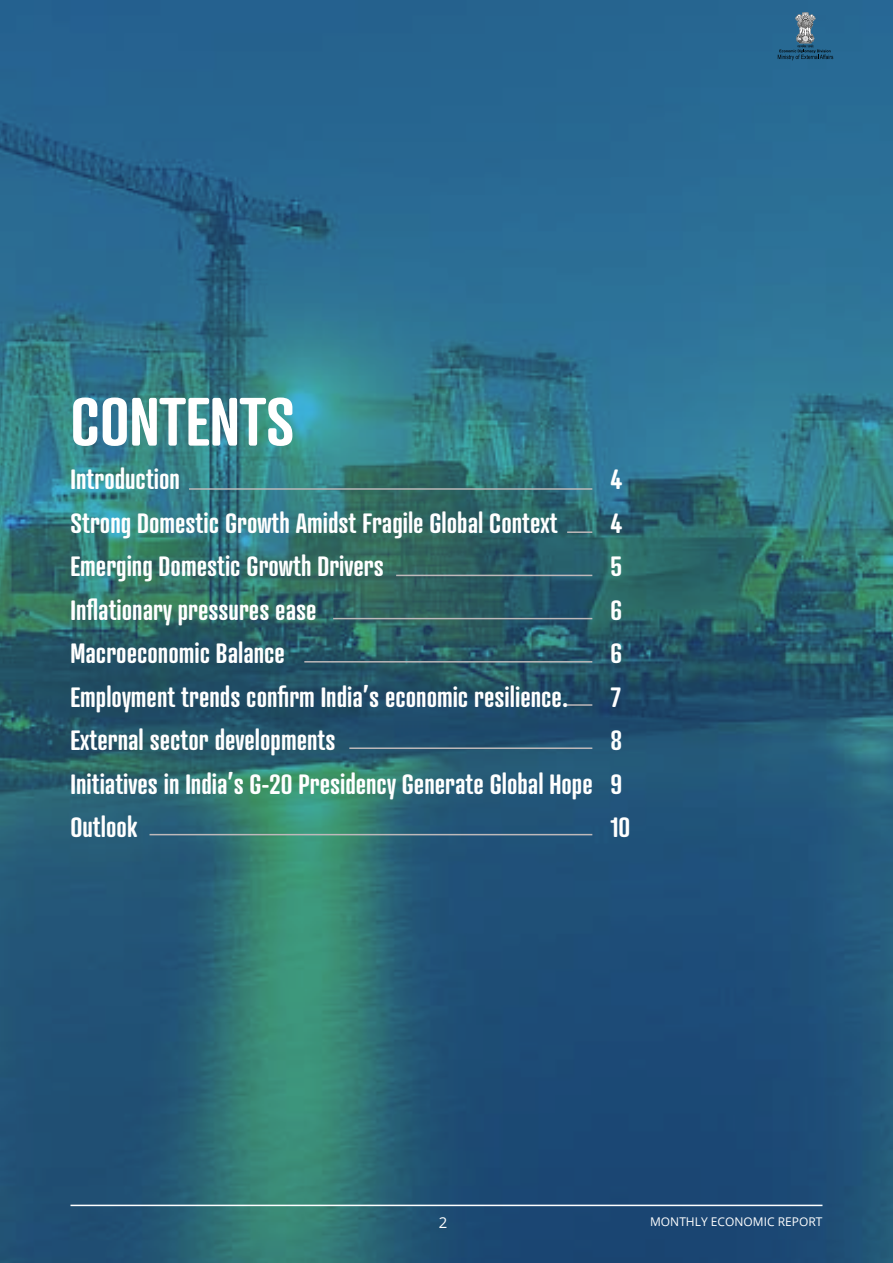
<style>
.page{position:relative;width:893px;height:1263px;background:#fff}
.page>*{position:absolute;margin:0;border:0;box-sizing:border-box;transform-origin:0 0}
.t1{font:600 66px "Atrament";color:#fff}
.t2{font:600 27px/43.5px "Atrament";color:#fff;text-align:justify}
.t3{font:15px "Open Sans";color:#fff}
.t4{font:12px "Open Sans";color:#fff}
</style>
<div class="page">
<img style="left:0;top:0;width:893px;height:1263px">
<hr style="left:189px;top:488px;width:403px;height:2px;background:#bfb9ba">
<hr style="left:396px;top:575px;width:196px;height:1px;background:#bfb9ba">
<hr style="left:333px;top:618px;width:259px;height:1px;background:#bfb9ba">
<hr style="left:304px;top:661px;width:288px;height:1px;background:#bfb9ba">
<hr style="left:349px;top:747px;width:243px;height:2px;background:#bfb9ba">
<hr style="left:150px;top:834px;width:442px;height:1px;background:#bfb9ba">
<hr style="left:567px;top:531px;width:25px;height:2px;background:#bfb9ba">
<hr style="left:567px;top:704px;width:25px;height:2px;background:#bfb9ba">
<hr style="left:70px;top:1205px;width:752px;height:1px;background:#fff">
<svg style="left:778px;top:12px;width:55px;height:48px;background:#396b8b"></svg>
<h1 class="t1" style="left:70px;top:380px;width:226px">CONTENTS</h1>
<p class="t2" style="left:70px;top:457px;width:111px">Introduction</p>
<p class="t2" style="left:610px;top:457px;width:13px">4</p>
<p class="t2" style="left:70px;top:501px;width:489px">Strong Domestic Growth Amidst Fragile Global Context</p>
<p class="t2" style="left:610px;top:501px;width:13px">4</p>
<p class="t2" style="left:70px;top:544px;width:315px">Emerging Domestic Growth Drivers</p>
<p class="t2" style="left:610px;top:544px;width:13px">5</p>
<p class="t2" style="left:70px;top:588px;width:248px">Inflationary pressures ease</p>
<p class="t2" style="left:610px;top:588px;width:13px">6</p>
<p class="t2" style="left:70px;top:631px;width:216px">Macroeconomic Balance</p>
<p class="t2" style="left:610px;top:631px;width:13px">6</p>
<p class="t2" style="left:70px;top:675px;width:499px">Employment trends confirm India’s economic resilience.</p>
<p class="t2" style="left:610px;top:675px;width:12px">7</p>
<p class="t2" style="left:70px;top:718px;width:266px">External sector developments</p>
<p class="t2" style="left:70px;top:718px;width:553px;text-indent:540px">8<br>Initiatives in India’s G-20 Presidency Generate Global Hope 9<br>Outlook</p>
<p class="t2" style="left:611px;top:805px;width:21px">10</p>
<p class="t3" style="left:439px;top:1212px;width:10px">2</p>
<p class="t4" style="left:650px;top:1213px;width:174px">MONTHLY ECONOMIC REPORT</p>
</div>
